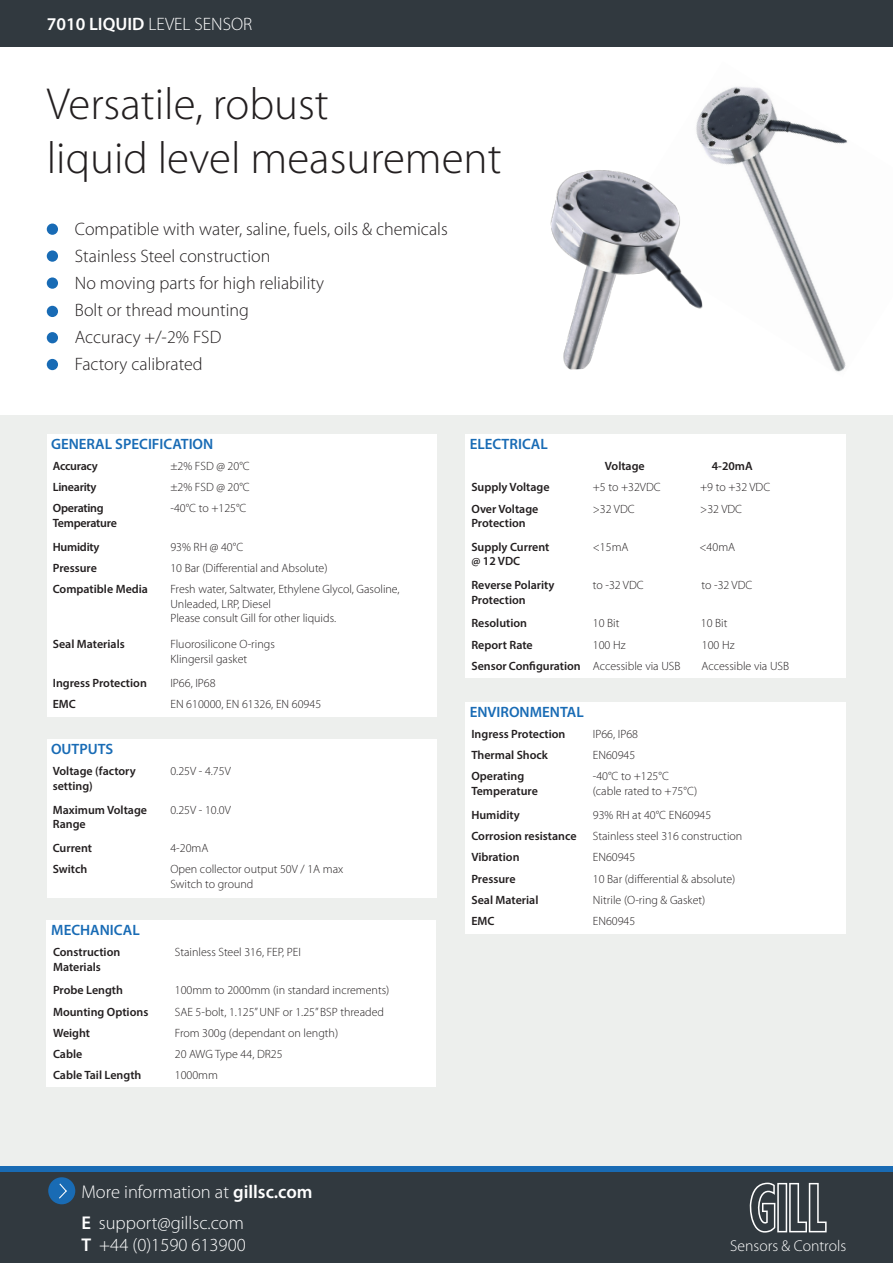
<style>
.page{position:relative;width:893px;height:1263px;background:#fff}
.page>*{position:absolute;margin:0;border:0;box-sizing:border-box;transform-origin:0 0}
.t1{font:300 45px "Myriad Pro";color:#231f20}
.t2{font:300 18.6px "Myriad Pro";color:#fff}
.t3{font:300 18px "Myriad Pro";color:#231f20}
.t4{font:300 18px "Myriad Pro";color:#fff}
.t5{font:300 15.6px "Myriad Pro";color:#fff}
.t6{font:600 15px "Myriad Pro";color:#186bb5}
.t7{font:300 12px/14.4px "Myriad Pro";color:#231f20}
.t8{font:600 12px/14.4px "Myriad Pro";color:#231f20}
.t9{font:600 12px/14.4px "Myriad Pro";letter-spacing:-.02em;color:#231f20}
.s1{font-weight:600}
</style>
<div class="page">
<div style="left:0;top:415px;width:893px;height:751px;background:#edefed"></div>
<div style="left:0;top:1171px;width:893px;height:92px;background:#31393f"></div>
<div style="left:48px;top:1177px;width:27px;height:27px;background:#196bb4;border-radius:50%"></div>
<svg style="left:59px;top:1183px;width:8px;height:16px"></svg>
<svg style="left:749px;top:1183px;width:78px;height:49px"></svg>
<div style="left:0;top:0;width:893px;height:47px;background:#31393f"></div>
<div style="left:47px;top:224px;width:11px;height:11px;background:#186bb5;border-radius:50%"></div>
<div style="left:47px;top:250px;width:11px;height:12px;background:#186bb5;border-radius:50%"></div>
<div style="left:47px;top:359px;width:11px;height:11px;background:#186bb5;border-radius:50%"></div>
<div style="left:47px;top:306px;width:11px;height:11px;background:#186bb5;border-radius:50%"></div>
<div style="left:47px;top:332px;width:11px;height:11px;background:#186bb5;border-radius:50%"></div>
<div style="left:47px;top:277px;width:11px;height:12px;background:#186bb5;border-radius:50%"></div>
<div style="left:47px;top:434px;width:389px;height:282px;background:#fff"></div>
<div style="left:47px;top:739px;width:389px;height:158px;background:#fff"></div>
<svg style="left:436px;top:455px;width:1px;height:42px"></svg>
<hr style="left:436px;top:498px;width:1px;height:37px;background:#fff">
<svg style="left:436px;top:536px;width:1px;height:42px"></svg>
<hr style="left:436px;top:579px;width:1px;height:54px;background:#fff">
<hr style="left:436px;top:634px;width:1px;height:37px;background:#fff">
<svg style="left:436px;top:672px;width:1px;height:44px"></svg>
<div style="left:465px;top:434px;width:381px;height:243px;background:#fff"></div>
<div style="left:0;top:1166px;width:893px;height:6px;background:#196bb4"></div>
<hr style="left:436px;top:760px;width:1px;height:38px;background:#fff">
<hr style="left:436px;top:799px;width:1px;height:37px;background:#fff">
<svg style="left:436px;top:837px;width:1px;height:21px"></svg>
<hr style="left:436px;top:858px;width:1px;height:38px;background:#fff">
<img style="left:696px;top:86px;width:151px;height:286px">
<img style="left:550px;top:163px;width:155px;height:207px">
<div style="left:47px;top:920px;width:389px;height:166px;background:#fff"></div>
<div style="left:465px;top:702px;width:381px;height:231px;background:#fff"></div>
<p class="t4" style="left:47px;top:13px;width:207px"><span class="s1">7010 LIQUID</span> LEVEL SENSOR</p>
<p class="t1" style="left:47px;top:77px;width:284px">Versatile, robust</p>
<p class="t1" style="left:47px;top:131px;width:456px">liquid level measurement</p>
<p class="t3" style="left:75px;top:218px;width:374px">Compatible with water, saline, fuels, oils &amp; chemicals</p>
<p class="t3" style="left:75px;top:245px;width:197px">Stainless Steel construction</p>
<p class="t3" style="left:75px;top:272px;width:251px">No moving parts for high reliability</p>
<p class="t3" style="left:75px;top:299px;width:176px">Bolt or thread mounting</p>
<p class="t3" style="left:75px;top:326px;width:148px">Accuracy +/-2% FSD</p>
<p class="t3" style="left:75px;top:353px;width:129px">Factory calibrated</p>
<p class="t6" style="left:51px;top:434px;width:164px">GENERAL SPECIFICATION</p>
<p class="t9" style="left:53px;top:458px;width:47px">Accuracy</p>
<p class="t7" style="left:170px;top:459px;width:81px">±2% FSD @ 20°C</p>
<p class="t9" style="left:53px;top:480px;width:45px">Linearity</p>
<p class="t7" style="left:170px;top:480px;width:81px">±2% FSD @ 20°C</p>
<p class="t9" style="left:53px;top:501px;width:66px">Operating<br>Temperature</p>
<p class="t7" style="left:170px;top:501px;width:78px">-40°C to +125°C</p>
<p class="t9" style="left:53px;top:539px;width:48px">Humidity</p>
<p class="t7" style="left:170px;top:539px;width:74px">93% RH @ 40°C</p>
<p class="t8" style="left:53px;top:560px;width:46px">Pressure</p>
<p class="t7" style="left:170px;top:561px;width:159px">10 Bar (Differential and Absolute)</p>
<p class="t8" style="left:53px;top:582px;width:97px">Compatible Media</p>
<p class="t7" style="left:170px;top:582px;width:231px">Fresh water, Saltwater, Ethylene Glycol, Gasoline,<br>Unleaded, LRP, Diesel</p>
<p class="t7" style="left:170px;top:611px;width:167px">Please consult Gill for other liquids.</p>
<p class="t8" style="left:53px;top:637px;width:74px">Seal Materials</p>
<p class="t7" style="left:170px;top:637px;width:106px">Fluorosilicone O-rings</p>
<p class="t7" style="left:170px;top:651px;width:78px">Klingersil gasket</p>
<p class="t8" style="left:53px;top:675px;width:96px">Ingress Protection</p>
<p class="t7" style="left:170px;top:675px;width:47px">IP66, IP68</p>
<p class="t8" style="left:53px;top:696px;width:25px">EMC</p>
<p class="t7" style="left:170px;top:697px;width:152px">EN 610000, EN 61326, EN 60945</p>
<p class="t6" style="left:51px;top:740px;width:64px">OUTPUTS</p>
<p class="t8" style="left:53px;top:764px;width:85px">Voltage (factory setting)</p>
<p class="t7" style="left:170px;top:764px;width:62px">0.25V - 4.75V</p>
<p class="t8" style="left:53px;top:802px;width:96px">Maximum Voltage<br>Range</p>
<p class="t7" style="left:170px;top:802px;width:62px">0.25V - 10.0V</p>
<p class="t8" style="left:53px;top:840px;width:41px">Current</p>
<p class="t7" style="left:170px;top:841px;width:39px">4-20mA</p>
<p class="t8" style="left:53px;top:862px;width:36px">Switch</p>
<p class="t7" style="left:170px;top:862px;width:174px">Open collector output 50V / 1A max</p>
<p class="t7" style="left:170px;top:876px;width:84px">Switch to ground</p>
<p class="t6" style="left:51px;top:920px;width:90px">MECHANICAL</p>
<p class="t8" style="left:53px;top:944px;width:69px">Construction<br>Materials</p>
<p class="t7" style="left:175px;top:945px;width:128px">Stainless Steel 316, FEP, PEI</p>
<p class="t8" style="left:53px;top:983px;width:71px">Probe Length</p>
<p class="t7" style="left:175px;top:983px;width:216px">100mm to 2000mm (in standard increments)</p>
<p class="t8" style="left:53px;top:1004px;width:97px">Mounting Options</p>
<p class="t7" style="left:175px;top:1004px;width:211px">SAE 5-bolt, 1.125” UNF or 1.25” BSP threaded</p>
<p class="t8" style="left:53px;top:1025px;width:39px">Weight</p>
<p class="t7" style="left:175px;top:1025px;width:165px">From 300g (dependant on length)</p>
<p class="t8" style="left:53px;top:1047px;width:31px">Cable</p>
<p class="t7" style="left:175px;top:1047px;width:109px">20 AWG Type 44, DR25</p>
<p class="t8" style="left:53px;top:1068px;width:90px">Cable Tail Length</p>
<p class="t7" style="left:175px;top:1068px;width:45px">1000mm</p>
<p class="t6" style="left:470px;top:434px;width:80px">ELECTRICAL</p>
<p class="t8" style="left:605px;top:458px;width:41px">Voltage</p>
<p class="t8" style="left:712px;top:458px;width:42px">4-20mA</p>
<p class="t8" style="left:471px;top:480px;width:80px">Supply Voltage</p>
<p class="t7" style="left:593px;top:480px;width:69px">+5 to +32VDC</p>
<p class="t7" style="left:700px;top:480px;width:72px">+9 to +32 VDC</p>
<p class="t8" style="left:471px;top:501px;width:69px">Over Voltage<br>Protection</p>
<p class="t7" style="left:593px;top:501px;width:43px">&gt;32 VDC</p>
<p class="t7" style="left:700px;top:501px;width:43px">&gt;32 VDC</p>
<p class="t8" style="left:471px;top:539px;width:79px">Supply Current</p>
<p class="t8" style="left:471px;top:554px;width:50px">@ 12 VDC</p>
<p class="t7" style="left:593px;top:539px;width:37px">&lt;15mA</p>
<p class="t7" style="left:699px;top:539px;width:37px">&lt;40mA</p>
<p class="t8" style="left:471px;top:578px;width:85px">Reverse Polarity<br>Protection</p>
<p class="t7" style="left:593px;top:578px;width:52px">to -32 VDC</p>
<p class="t7" style="left:701px;top:578px;width:52px">to -32 VDC</p>
<p class="t8" style="left:471px;top:616px;width:57px">Resolution</p>
<p class="t7" style="left:593px;top:616px;width:28px">10 Bit</p>
<p class="t7" style="left:701px;top:616px;width:28px">10 Bit</p>
<p class="t8" style="left:471px;top:637px;width:63px">Report Rate</p>
<p class="t7" style="left:593px;top:637px;width:34px">100 Hz</p>
<p class="t7" style="left:702px;top:637px;width:34px">100 Hz</p>
<p class="t8" style="left:471px;top:658px;width:111px">Sensor Configuration</p>
<p class="t7" style="left:593px;top:659px;width:89px">Accessible via USB</p>
<p class="t7" style="left:701px;top:659px;width:89px">Accessible via USB</p>
<p class="t6" style="left:470px;top:702px;width:116px">ENVIRONMENTAL</p>
<p class="t8" style="left:471px;top:726px;width:96px">Ingress Protection</p>
<p class="t7" style="left:593px;top:727px;width:47px">IP66, IP68</p>
<p class="t8" style="left:471px;top:748px;width:78px">Thermal Shock</p>
<p class="t7" style="left:593px;top:748px;width:44px">EN60945</p>
<p class="t8" style="left:471px;top:769px;width:54px">Operating</p>
<p class="t8" style="left:471px;top:783px;width:68px">Temperature</p>
<p class="t7" style="left:593px;top:769px;width:78px">-40°C to +125°C</p>
<p class="t7" style="left:593px;top:783px;width:106px">(cable rated to +75°C)</p>
<p class="t8" style="left:471px;top:807px;width:50px">Humidity</p>
<p class="t7" style="left:593px;top:807px;width:120px">93% RH at 40°C EN60945</p>
<p class="t8" style="left:471px;top:828px;width:107px">Corrosion resistance</p>
<p class="t7" style="left:593px;top:829px;width:151px">Stainless steel 316 construction</p>
<p class="t8" style="left:471px;top:850px;width:50px">Vibration</p>
<p class="t7" style="left:593px;top:850px;width:44px">EN60945</p>
<p class="t8" style="left:471px;top:871px;width:46px">Pressure</p>
<p class="t7" style="left:593px;top:871px;width:144px">10 Bar (differential &amp; absolute)</p>
<p class="t8" style="left:471px;top:892px;width:69px">Seal Material</p>
<p class="t7" style="left:593px;top:892px;width:114px">Nitrile (O-ring &amp; Gasket)</p>
<p class="t8" style="left:471px;top:913px;width:25px">EMC</p>
<p class="t7" style="left:593px;top:914px;width:44px">EN60945</p>
<p class="t2" style="left:81px;top:1180px;width:233px">More information at <span class="s1">gillsc.com</span></p>
<p class="t2" style="left:81px;top:1212px;width:164px"><span class="s1">E</span> support@gillsc.com</p>
<p class="t2" style="left:81px;top:1234px;width:166px"><span class="s1">T</span> +44 (0)1590 613900</p>
<p class="t5" style="left:730px;top:1236px;width:118px">Sensors &amp; Controls</p>
</div>
